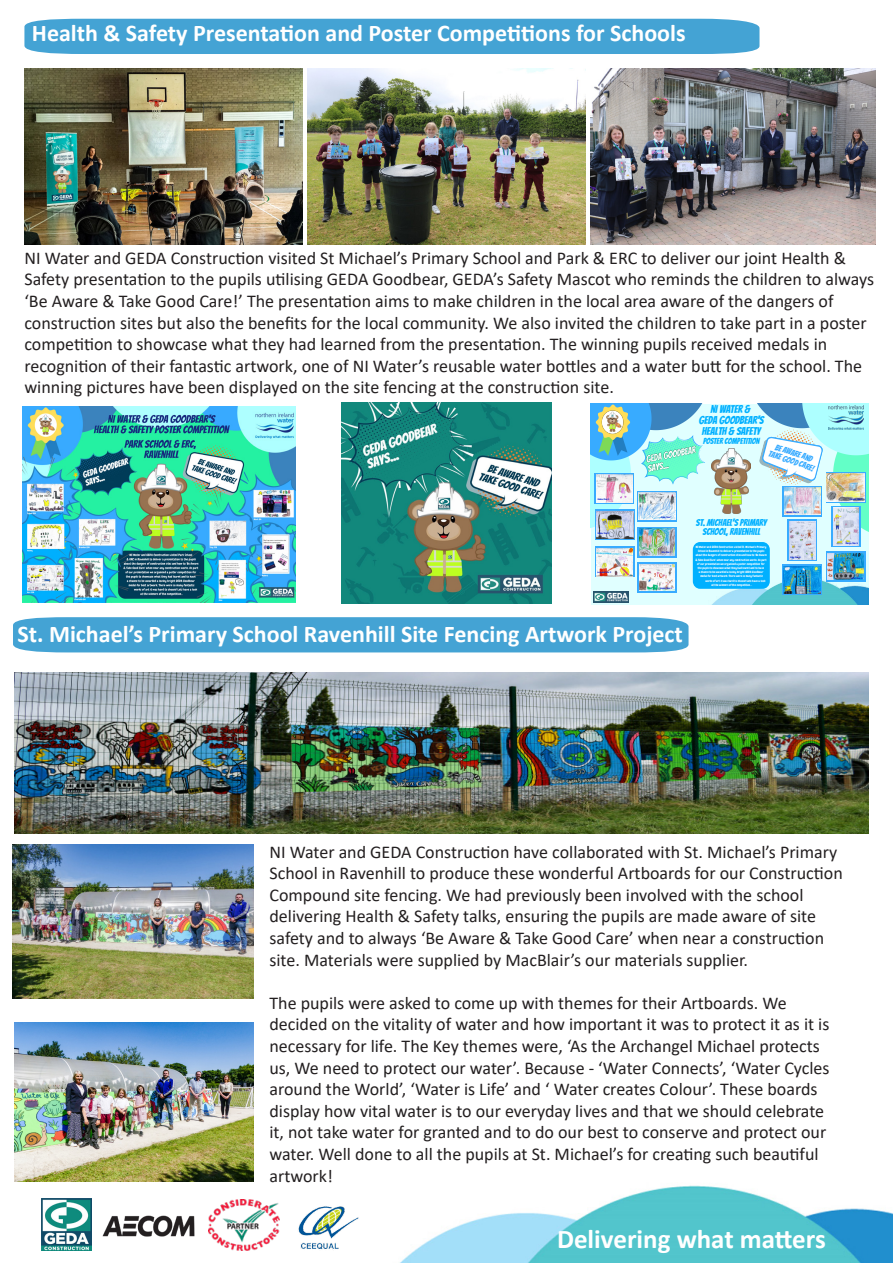
<style>
.page{position:relative;width:893px;height:1263px;background:#fff}
.page>*{position:absolute;margin:0;border:0;box-sizing:border-box;transform-origin:0 0}
.t1{font:700 27px "Calibri";color:#fff}
.t2{font:700 24px "Calibri";color:#fff}
.t3{font:18px/21.6px "Calibri";color:#231f20}
.t4{font:10.95px/10.8px "Bangers";color:#00b0ff;text-align:center}
.t5{font:9.6px/9.4px "Bangers";color:#00b0ff;text-align:center}
.t6{font:8.4px/8.4px "Bangers";color:#38abff;text-align:center}
.t7{font:8.4px "Bangers";color:#00b0ff}
.t8{font:3px "Chewy";color:#fff}
.t9{font:3px "Chewy";color:#fbfdfc}
.t10{font:2.25px "Chewy";color:#001bcc}
.s1{color:#fff}
</style>
<div class="page">
<img style="left:399px;top:1185px;width:494px;height:78px">
<img style="left:208px;top:1199px;width:72px;height:51px">
<img style="left:42px;top:1199px;width:49px;height:51px">
<img style="left:102px;top:1215px;width:93px;height:22px">
<div style="left:13px;top:617px;width:675px;height:35px;background:#44a3d4"></div>
<div style="left:24px;top:19px;width:735px;height:35px;background:#44a3d4"></div>
<img style="left:298px;top:1206px;width:61px;height:44px">
<img style="left:308px;top:68px;width:277px;height:176px">
<img style="left:591px;top:68px;width:285px;height:176px">
<img style="left:24px;top:68px;width:278px;height:176px">
<img style="left:22px;top:406px;width:273px;height:197px">
<img style="left:15px;top:1022px;width:238px;height:159px">
<img style="left:13px;top:844px;width:240px;height:155px">
<img style="left:15px;top:672px;width:853px;height:162px">
<img style="left:342px;top:403px;width:209px;height:201px">
<div style="left:591px;top:404px;width:277px;height:201px;background:#e0ffff"></div>
<img style="left:711px;top:574px;width:157px;height:31px">
<img style="left:593px;top:591px;width:36px;height:11px">
<img style="left:712px;top:448px;width:36px;height:65px">
<div style="left:693px;top:542px;width:77px;height:47px;background:#00b0ff;border-radius:7px"></div>
<svg style="left:591px;top:404px;width:114px;height:126px"></svg>
<svg style="left:748px;top:404px;width:120px;height:128px"></svg>
<svg style="left:595px;top:473px;width:39px;height:31px"></svg>
<img style="left:596px;top:474px;width:37px;height:28px">
<svg style="left:637px;top:491px;width:40px;height:31px"></svg>
<img style="left:639px;top:492px;width:36px;height:28px">
<svg style="left:595px;top:509px;width:39px;height:31px"></svg>
<img style="left:596px;top:511px;width:37px;height:27px">
<svg style="left:637px;top:527px;width:40px;height:30px"></svg>
<img style="left:639px;top:529px;width:36px;height:26px">
<div style="left:595px;top:547px;width:40px;height:30px;background:linear-gradient(to bottom,#38abff,#38abff)"></div>
<img style="left:597px;top:548px;width:36px;height:28px">
<div style="left:637px;top:562px;width:40px;height:31px;background:#38abff"></div>
<img style="left:639px;top:564px;width:36px;height:27px">
<svg style="left:782px;top:486px;width:40px;height:30px"></svg>
<img style="left:784px;top:487px;width:36px;height:28px">
<svg style="left:826px;top:472px;width:39px;height:30px"></svg>
<img style="left:827px;top:473px;width:37px;height:28px">
<div style="left:787px;top:520px;width:30px;height:41px;background:#38abff"></div>
<img style="left:789px;top:521px;width:27px;height:39px">
<div style="left:831px;top:506px;width:30px;height:41px;background:linear-gradient(to bottom,#38abff,#38abff)"></div>
<img style="left:833px;top:507px;width:26px;height:38px">
<svg style="left:782px;top:565px;width:40px;height:30px"></svg>
<img style="left:783px;top:566px;width:38px;height:27px">
<svg style="left:826px;top:551px;width:39px;height:30px"></svg>
<img style="left:828px;top:553px;width:36px;height:27px">
<img style="left:646px;top:445px;width:53px;height:28px">
<p class="t2" style="left:32px;top:16px;width:655px">Health &amp; Safety Presentation and Poster Competitions for Schools</p>
<p class="t3" style="left:24px;top:246px;width:851px">NI Water and GEDA Construction visited St Michael’s Primary School and Park &amp; ERC to deliver our joint Health &amp; Safety presentation to the pupils utilising GEDA Goodbear, GEDA’s Safety Mascot who reminds the children to always ‘Be Aware &amp; Take Good Care!’ The presentation aims to make children in the local area aware of the dangers of construction sites but also the benefits for the local community. We also invited the children to take part in a poster competition to showcase what they had learned from the presentation. The winning pupils received medals in recognition of their fantastic artwork, one of NI Water’s reusable water bottles and a water butt for the school. The winning pictures have been displayed on the site fencing at the construction site.</p>
<p class="t4" style="left:699px;top:403px;width:66px">NI WATER &amp;<br>GEDA GOODBEAR'S<br>HEALTH &amp; SAFETY</p>
<p class="t7" style="left:703px;top:434px;width:58px">POSTER COMPETITION</p>
<p class="t6" style="left:773px;top:441px;width:49px;rotate:19deg">BE AWARE AND<br>TAKE GOOD CARE!</p>
<p class="t10" style="left:598px;top:498px;width:13px">Eabha, Year 2</p>
<p class="t10" style="left:850px;top:498px;width:14px">Francie, Year 3</p>
<p class="t10" style="left:786px;top:511px;width:14px">Meabh, Year 5</p>
<p class="t10" style="left:598px;top:532px;width:13px">Eabha, Year 2</p>
<p class="t10" style="left:598px;top:571px;width:15px">Lucyann, Year 2</p>
<p class="t10" style="left:661px;top:516px;width:12px">Gaby, Year 1</p>
<p class="t10" style="left:662px;top:551px;width:11px">Ella, Year 1</p>
<p class="t10" style="left:660px;top:587px;width:13px">James, Year 2</p>
<p class="t5" style="left:696px;top:517px;width:72px">ST. MICHAEL'S PRIMARY<br>SCHOOL, RAVENHILL</p>
<p class="t9" style="left:696px;top:545px;width:72px">NI Water and GEDA Construction visited St. Michae<span class="s1">l's Primary</span></p>
<p class="t8" style="left:698px;top:549px;width:68px">School in Ravenhill to deliver a presentation to the pupils</p>
<p class="t8" style="left:696px;top:553px;width:73px">about the dangers of construction sites and how to 'Be Aware</p>
<p class="t8" style="left:695px;top:558px;width:73px">&amp; Take Good Care' when near any construction works. As part</p>
<p class="t8" style="left:697px;top:562px;width:69px">of our presentation we organised a poster competition for</p>
<p class="t8" style="left:698px;top:566px;width:68px">the pupils to showcase what they had learnt and to have</p>
<p class="t8" style="left:699px;top:570px;width:66px">a chance to be awarded a lovley bright GEDA Goodbear</p>
<p class="t8" style="left:700px;top:574px;width:64px">medal for best artwork. There were so many fantastic</p>
<p class="t8" style="left:705px;top:579px;width:62px">works of art it was hard to choose! Lets have a look</p>
<p class="t8" style="left:711px;top:583px;width:42px">at the winners of the competition...</p>
<p class="t10" style="left:790px;top:556px;width:12px">Amy, Year 5</p>
<p class="t10" style="left:809px;top:590px;width:11px">Tom, Year 5</p>
<p class="t10" style="left:846px;top:542px;width:14px">Emilija, Year 5</p>
<p class="t10" style="left:852px;top:577px;width:12px">Elliot, Year 5</p>
<p class="t2" style="left:18px;top:617px;width:667px">St. Michael’s Primary School Ravenhill Site Fencing Artwork Project</p>
<p class="t3" style="left:269px;top:840px;width:575px">NI Water and GEDA Construction have collaborated with St. Michael’s Primary School in Ravenhill to produce these wonderful Artboards for our Construction Compound site fencing. We had previously been involved with the school delivering Health &amp; Safety talks, ensuring the pupils are made aware of site safety and to always ‘Be Aware &amp; Take Good Care’ when near a construction site. Materials were supplied by MacBlair’s our materials supplier.</p>
<p class="t3" style="left:269px;top:991px;width:562px">The pupils were asked to come up with themes for their Artboards. We decided on the vitality of water and how important it was to protect it as it is necessary for life. The Key themes were, ‘As the Archangel Michael protects us, We need to protect our water’. Because - ‘Water Connects’, ‘Water Cycles around the World’, ‘Water is Life’ and ‘ Water creates Colour’. These boards display how vital water is to our everyday lives and that we should celebrate it, not take water for granted and to do our best to conserve and protect our water. Well done to all the pupils at St. Michael’s for creating such beautiful artwork!</p>
<p class="t1" style="left:557px;top:1220px;width:270px">Delivering what matters</p>
</div>
